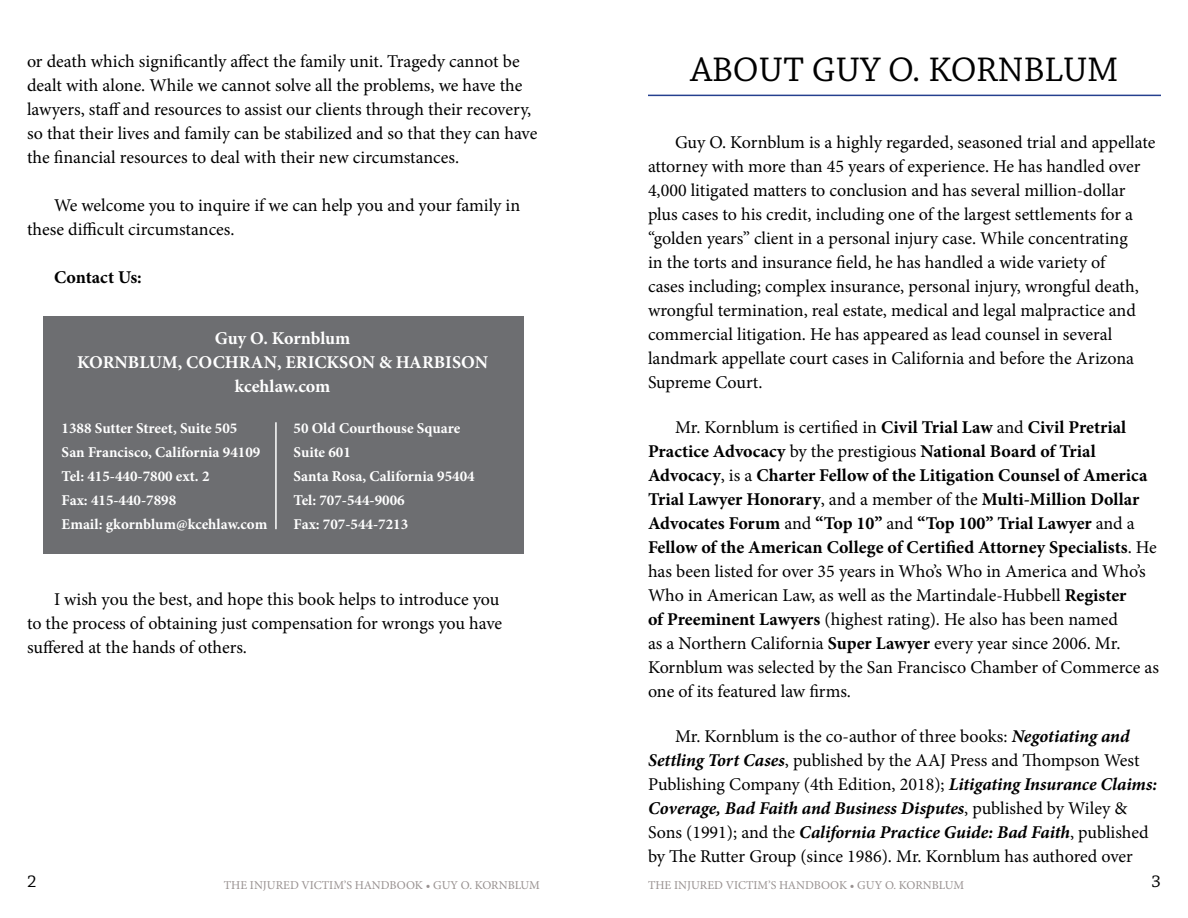
<style>
.page{position:relative;width:1188px;height:918px;background:#fff}
.page>*{position:absolute;margin:0;border:0;box-sizing:border-box;transform-origin:0 0}
.t1{font:36px "Chaparral Pro";color:#000}
.t2{font:18px/24px "Minion Pro";letter-spacing:-.005em;color:#000}
.t3{font:700 18px/24px "Minion Pro";color:#fff;text-align:center}
.t4{font:700 18px "Minion Pro";color:#000}
.t5{font:18px "Chaparral Pro";color:#000}
.t6{font:700 15px/24px "Minion Pro";color:#fff}
.t7{font:12px "Minion Pro";color:#989190}
.s1{font-weight:700}
.s2{font-weight:700;font-style:italic}
</style>
<div class="page">
<div style="left:43px;top:316px;width:481px;height:238px;background:#6d6e71"></div>
<hr style="left:648px;top:95px;width:513px;height:1px;background:#25408f">
<hr style="left:275px;top:422px;width:2px;height:107px;background:#fff">
<p class="t2" style="left:27px;top:49px;width:512px">or death which significantly affect the family unit. Tragedy cannot be dealt with alone. While we cannot solve all the problems, we have the lawyers, staff and resources to assist our clients through their recovery, so that their lives and family can be stabilized and so that they can have the financial resources to deal with their new circumstances.</p>
<p class="t2" style="left:27px;top:193px;width:495px;text-indent:27px">We welcome you to inquire if we can help you and your family in these difficult circumstances.</p>
<p class="t4" style="left:54px;top:265px;width:89px">Contact Us:</p>
<p class="t3" style="left:77px;top:326px;width:412px">Guy O. Kornblum<br>KORNBLUM, COCHRAN, ERICKSON &amp; HARBISON kcehlaw.com</p>
<p class="t6" style="left:62px;top:416px;width:207px">1388 Sutter Street, Suite 505<br>San Francisco, California 94109<br>Tel: 415-440-7800 ext. 2<br>Fax: 415-440-7898<br>Email: gkornblum@kcehlaw.com</p>
<p class="t6" style="left:294px;top:416px;width:183px">50 Old Courthouse Square<br>Suite 601<br>Santa Rosa, California 95404<br>Tel: 707-544-9006<br>Fax: 707-544-7213</p>
<p class="t2" style="left:27px;top:587px;width:477px;text-indent:27px">I wish you the best, and hope this book helps to introduce you to the process of obtaining just compensation for wrongs you have suffered at the hands of others.</p>
<h1 class="t1" style="left:690px;top:49px;width:430px">ABOUT GUY O. KORNBLUM</h1>
<p class="t2" style="left:648px;top:130px;width:509px;text-indent:27px">Guy O. Kornblum is a highly regarded, seasoned trial and appellate attorney with more than 45 years of experience. He has handled over 4,000 litigated matters to conclusion and has several million-dollar plus cases to his credit, including one of the largest settlements for a “golden years” client in a personal injury case. While concentrating<br>in the torts and insurance field, he has handled a wide variety of<br>cases including; complex insurance, personal injury, wrongful death, wrongful termination, real estate, medical and legal malpractice and commercial litigation. He has appeared as lead counsel in several landmark appellate court cases in California and before the Arizona Supreme Court.</p>
<p class="t2" style="left:648px;top:415px;width:513px;text-indent:27px">Mr. Kornblum is certified in <span class="s1">Civil Trial Law</span> and <span class="s1">Civil Pretrial Practice Advocacy</span> by the prestigious <span class="s1">National Board of Trial Advocacy</span>, is a <span class="s1">Charter Fellow of the Litigation Counsel of America Trial Lawyer Honorary</span>, and a member of the <span class="s1">Multi-Million Dollar Advocates Forum</span> and <span class="s1">“Top 10”</span> and <span class="s1">“Top 100” Trial Lawyer</span> and a <span class="s1">Fellow of the American College of Certified Attorney Specialists</span>. He has been listed for over 35 years in Who’s Who in America and Who’s Who in American Law, as well as the Martindale-Hubbell <span class="s1">Register<br>of Preeminent Lawyers</span> (highest rating). He also has been named<br>as a Northern California <span class="s1">Super Lawyer</span> every year since 2006. Mr.<br>Kornblum was selected by the San Francisco Chamber of Commerce as one of its featured law firms.</p>
<p class="t2" style="left:648px;top:724px;width:511px;text-indent:27px">Mr. Kornblum is the co-author of three books: <span class="s2">Negotiating and Settling Tort Cases</span>, published by the AAJ Press and Thompson West Publishing Company (4th Edition, 2018); <span class="s2">Litigating Insurance Claims:<br>Coverage, Bad Faith and Business Disputes</span>, published by Wiley &amp; Sons (1991); and the <span class="s2">California Practice Guide: Bad Faith</span>, published by The Rutter Group (since 1986). Mr. Kornblum has authored over</p>
<p class="t5" style="left:27px;top:871px;width:11px">2</p>
<p class="t5" style="left:1152px;top:871px;width:11px">3</p>
<p class="t7" style="left:224px;top:877px;width:318px">THE INJURED VICTIM’S HANDBOOK • GUY O. KORNBLUM</p>
<p class="t7" style="left:648px;top:877px;width:318px">THE INJURED VICTIM’S HANDBOOK • GUY O. KORNBLUM</p>
</div>
